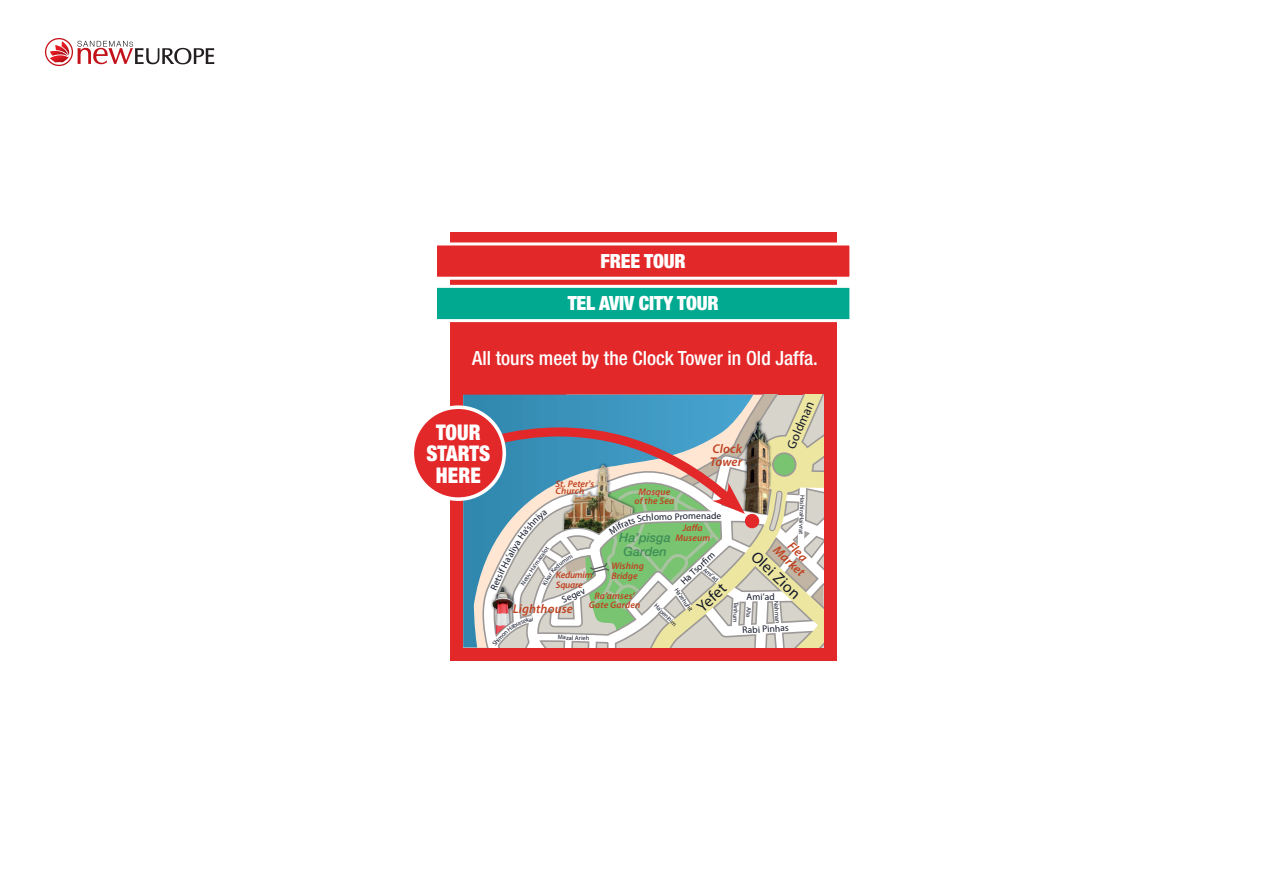
<style>
.page{position:relative;width:1263px;height:893px;background:#fff}
.page>*{position:absolute;margin:0;border:0;box-sizing:border-box;transform-origin:0 0}
.Intro_Paragraph{font:900 condensed 21.6px/21.6px "Helvetica Neue LT Std";letter-spacing:.005em;color:#fff;text-align:center;scale:.96 1}
.t1{font:500 condensed 19.65px "Helvetica Neue LT Std";color:#fff}
.t2{font:900 condensed 19.65px "Helvetica Neue LT Std";letter-spacing:-.01em;color:#fff}
.t3{font:15.9px "Myriad Pro";color:#121829}
.t4{font:italic 600 12.75px/12.8px "Myriad Pro";letter-spacing:.01em;color:#bf4220}
.t5{font:italic 500 12.75px/14.2px "Helvetica Neue";color:#166a47;text-align:center}
.t6{font:12.75px "Myriad Pro";color:#121829}
.t7{font:italic 600 9.6px/9.6px "Myriad Pro";letter-spacing:.01em;color:#bf4220;text-align:center}
.t8{font:9.6px "Myriad Pro";letter-spacing:.005em;color:#121829}
.t9{font:italic 600 9.6px/9.6px "Myriad Pro";letter-spacing:-.025em;color:#bf4220}
.t10{font:6.3px "Myriad Pro";color:#121829}
</style>
<div class="page">
<div style="left:450px;top:232px;width:387px;height:429px;background:#e3282a"></div>
<div style="left:434px;top:285px;width:418px;height:37px;background:#00a98f;border:3px solid #fff"></div>
<div style="left:434px;top:242px;width:418px;height:38px;background:#e3282a;border:3px solid #fff"></div>
<div style="left:412px;top:407px;width:92px;height:92px;background:#e3282a;border-radius:50%"></div>
<div style="left:410px;top:405px;width:96px;height:96px;border:4px solid #fff;border-radius:50%"></div>
<div style="left:45px;top:38px;width:28px;height:28px;border:1px solid #c4121a;border-radius:50%"></div>
<svg style="left:50px;top:41px;width:19px;height:22px"></svg>
<svg style="left:77px;top:41px;width:137px;height:23px"></svg>
<svg style="left:449px;top:394px;width:374px;height:254px;background:#b0b4ad"></svg>
<p class="t2" style="left:601px;top:249px;width:87px">FREE TOUR</p>
<p class="t2" style="left:568px;top:291px;width:152px">TEL AVIV CITY TOUR</p>
<p class="t1" style="left:472px;top:347px;width:347px">All tours meet by the Clock Tower in Old Jaffa.</p>
<p class="Intro_Paragraph" style="left:426px;top:421px;width:68px">TOUR<br>STARTS<br>HERE</p>
<p class="t4" style="left:710px;top:443px;width:34px">Clock<br>Tower</p>
<p class="t6" style="left:784px;top:445px;width:27px;rotate:-67deg">Gold</p>
<p class="t7" style="left:555px;top:479px;width:40px;line-height:7.9px;text-align:left">St. Peter's<br>Church</p>
<p class="t7" style="left:634px;top:487px;width:41px">Mosque of the Sea</p>
<p class="t8" style="left:667px;top:511px;width:30px;rotate:-1deg">o Prom</p>
<p class="t8" style="left:696px;top:511px;width:27px">enade</p>
<p class="t7" style="left:675px;top:524px;width:36px">Jaffa<br>Museum</p>
<h3 class="t5" style="left:619px;top:530px;width:53px">Ha’pisga<br>Garden</h3>
<p class="t8" style="left:683px;top:574px;width:38px;rotate:-43deg">a Tsorfi m</p>
<p class="t10" style="left:530px;top:566px;width:14px;rotate:-56deg">a’ma</p>
<p class="t7" style="left:611px;top:561px;width:34px;text-align:left">Wishing<br>Bridge</p>
<p class="t10" style="left:706px;top:566px;width:19px;rotate:39deg">Ami’ad</p>
<p class="t9" style="left:556px;top:570px;width:38px">Kedumim<br>Square</p>
<p class="t10" style="left:679px;top:587px;width:28px;rotate:55deg">Ha’zehuhit</p>
<p class="t7" style="left:589px;top:591px;width:53px">Ra’amses’<br>Gate Garden</p>
<p class="t10" style="left:658px;top:602px;width:30px;rotate:45deg">Ha’peninim</p>
<p class="t4" style="left:513px;top:602px;width:62px">Lighthouse</p>
<p class="t10" style="left:566px;top:634px;width:25px;rotate:2deg">zal Arieh</p>
<p class="t10" style="left:806px;top:495px;width:41px;rotate:92deg">HashiraHaivrat</p>
<p class="t4" style="left:794px;top:539px;width:24px;rotate:43deg">Flea</p>
<p class="t4" style="left:779px;top:543px;width:39px;rotate:43deg">Market</p>
<p class="t3" style="left:760px;top:548px;width:45px;rotate:44deg">Olei Zi</p>
<p class="t8" style="left:746px;top:592px;width:30px;rotate:-1deg">Ami’ad</p>
<p class="t10" style="left:779px;top:601px;width:23px;rotate:85deg">Nahman</p>
<p class="t10" style="left:740px;top:602px;width:22px;rotate:93deg">Tanhum</p>
<p class="t8" style="left:742px;top:625px;width:48px;rotate:-3deg">Rabi Pinhas</p>
</div>
